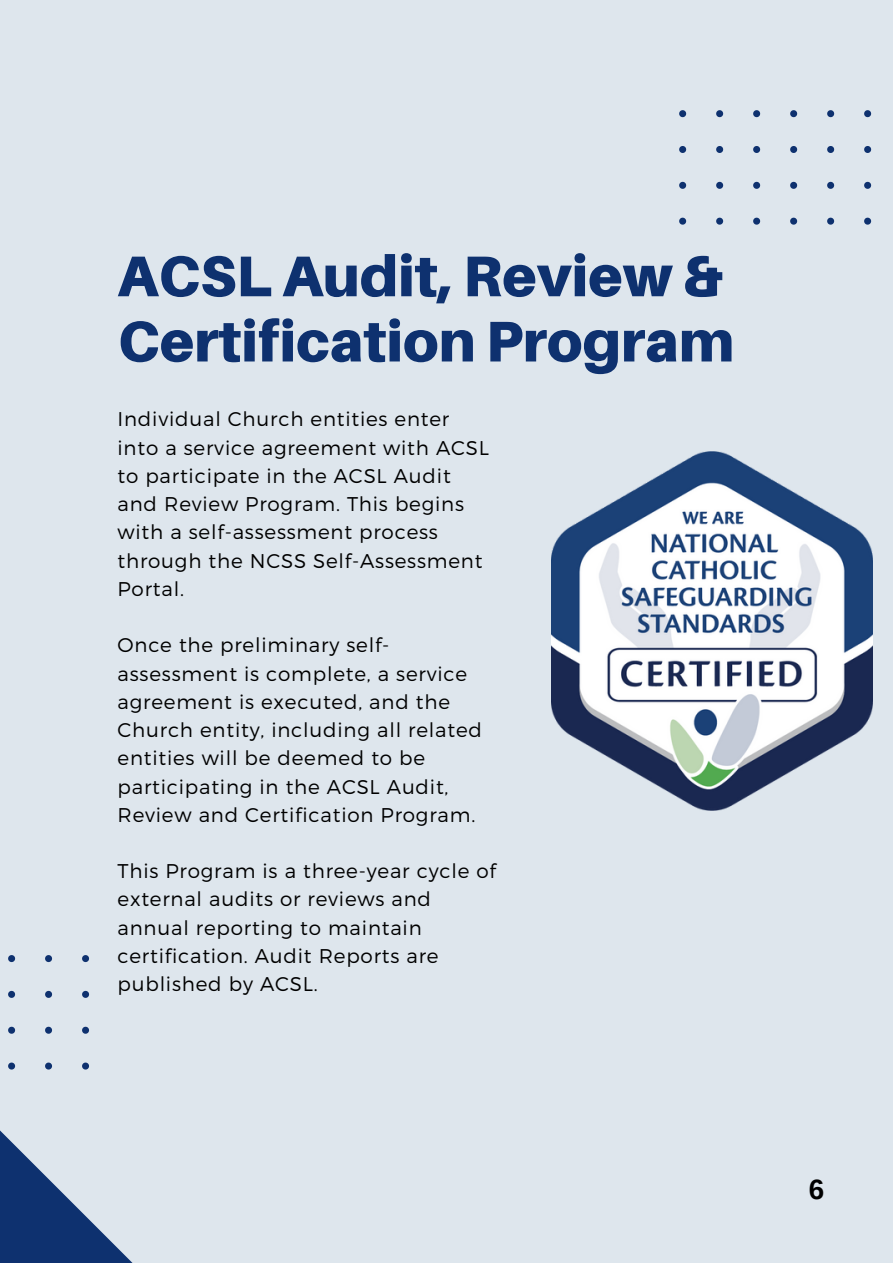
<style>
.page{position:relative;width:893px;height:1264px;background:#fff}
.page>*{position:absolute;margin:0;border:0;box-sizing:border-box;transform-origin:0 0}
.t1{font:900 57.45px/65.2px "Aileron";color:#0e316f}
.t2{font:700 27.9px "Arimo";color:#000}
.t3{font:300 19.8px/28.2px "Montserrat";letter-spacing:.04em;color:#000}
</style>
<div class="page">
<div style="left:0;top:0;width:892px;height:1262px;background:#dee6ed"></div>
<svg style="left:679px;top:110px;width:193px;height:115px"></svg>
<svg style="left:8px;top:955px;width:82px;height:115px"></svg>
<svg style="left:0;top:1130px;width:132px;height:132px"></svg>
<img style="left:551px;top:452px;width:321px;height:358px">
<h1 class="t1" style="left:117px;top:242px;width:618px">ACSL Audit, Review &amp;<br>Certification Program</h1>
<p class="t3" style="left:117px;top:404px;width:373px">Individual Church entities enter into a service agreement with ACSL to participate in the ACSL Audit and Review Program. This begins with a self-assessment process through the NCSS Self-Assessment<br>Portal.</p>
<p class="t3" style="left:117px;top:630px;width:366px">Once the preliminary self&shy;assessment is complete, a service agreement is executed, and the<br>Church entity, including all related entities will be deemed to be participating in the ACSL Audit,<br>Review and Certification Program.</p>
<p class="t3" style="left:117px;top:856px;width:380px">This Program is a three-year cycle of external audits or reviews and annual reporting to maintain certification. Audit Reports are published by ACSL.</p>
<h2 class="t2" style="left:808px;top:1173px;width:17px">6</h2>
</div>
